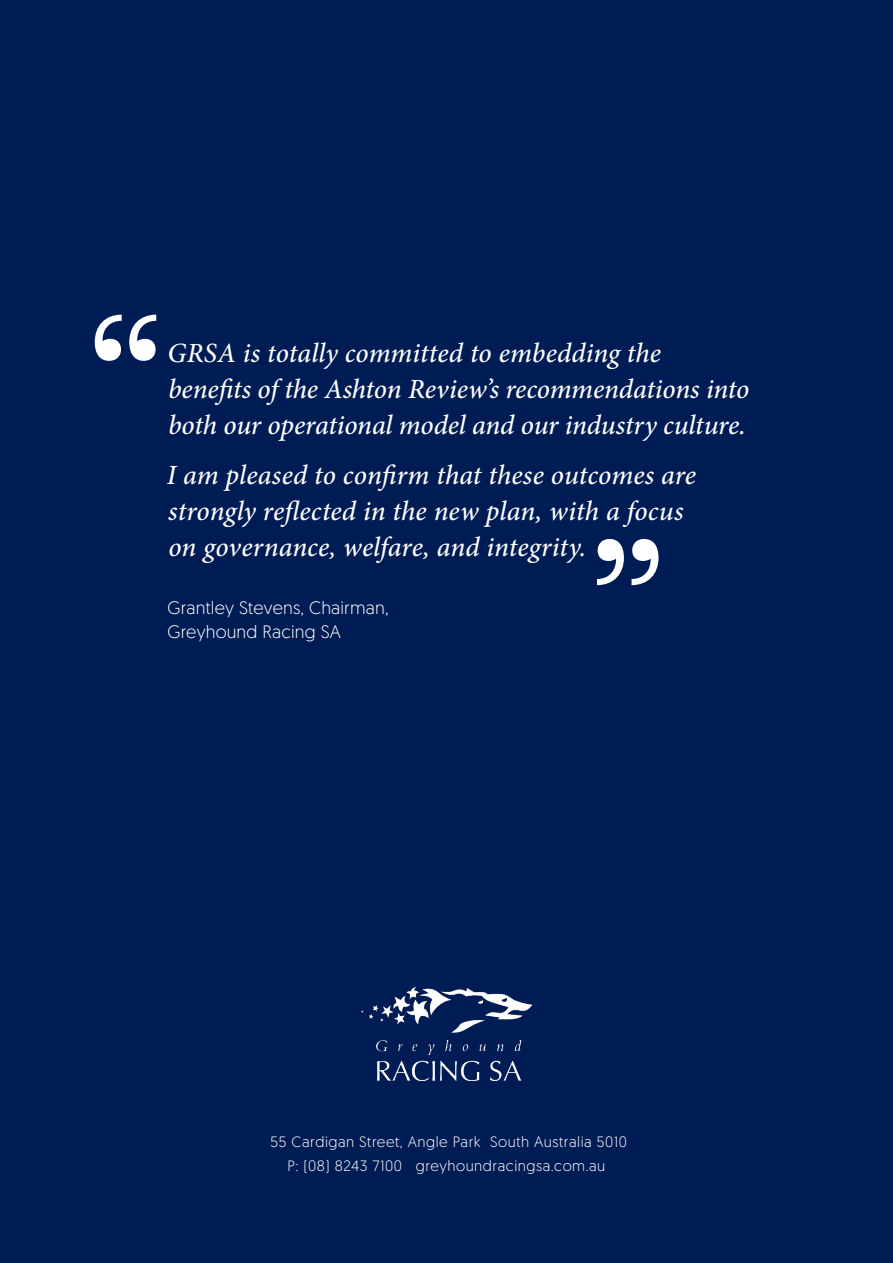
<style>
.page{position:relative;width:893px;height:1263px;background:#001c54}
.page>*{position:absolute;margin:0;border:0;box-sizing:border-box;transform-origin:0 0}
.GT_Alpinga{font:300 211.95px "GT Alpina";color:#fff}
.Caption_Alpine{font:italic 500 27.75px/36.3px "Minion Pro";color:#fff}
.t1{font:300 18px/24px "Geomanist";letter-spacing:.01em;color:#fff}
.t2{font:300 15px "Geomanist";letter-spacing:.035em;color:#fff}
</style>
<div class="page">
<img style="left:362px;top:988px;width:169px;height:92px">
<p class="GT_Alpinga" style="left:86px;top:273px;width:82px">“</p>
<p class="Caption_Alpine" style="left:168px;top:334px;width:583px">GRSA is totally committed to embedding the benefits of the Ashton Review’s recommendations into both our operational model and our industry culture.</p>
<p class="Caption_Alpine" style="left:167px;top:456px;width:531px">I am pleased to confirm that these outcomes are strongly reflected in the new plan, with a focus on governance, welfare, and integrity.</p>
<p class="GT_Alpinga" style="left:586px;top:499px;width:82px">”</p>
<p class="t1" style="left:167px;top:595px;width:223px">Grantley Stevens, Chairman,<br>Greyhound Racing SA</p>
<p class="t2" style="left:271px;top:1132px;width:358px">55 Cardigan Street, Angle Park South Australia 5010</p>
<p class="t2" style="left:288px;top:1156px;width:319px">P: (08) 8243 7100 greyhoundracingsa.com.au</p>
</div>
